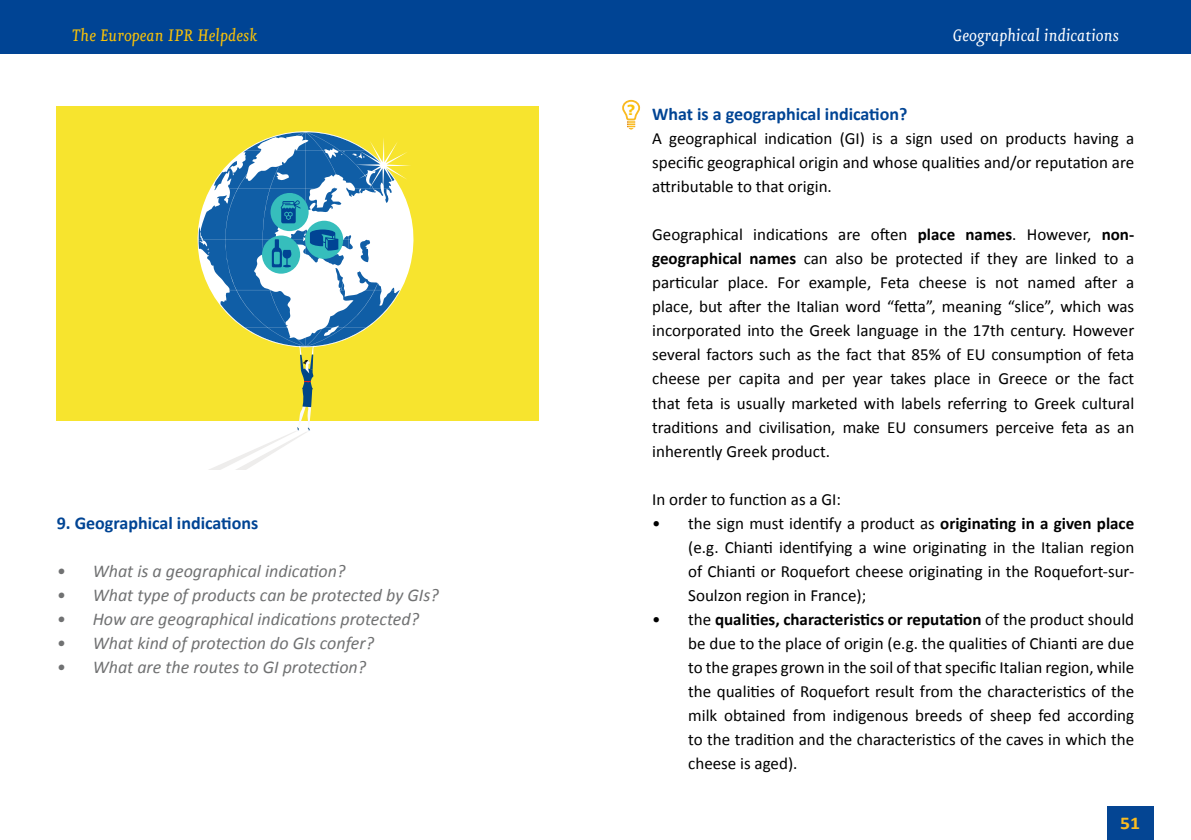
<style>
.page{position:relative;width:1191px;height:840px;background:#fff}
.page>*{position:absolute;margin:0;border:0;box-sizing:border-box;transform-origin:0 0}
.t1{font:italic 20px "Eureka";color:#fff}
.t2{font:italic 20px "Eureka";color:#fac207}
.t3{font:italic 18px "Calibri";color:#707172}
.t4{font:700 18px "Calibri";color:#004494}
.t5{font:700 18px "Calibri";color:#fabc20;scale:1.1 1}
.t6{font:17px/24px "Calibri";color:#000;text-align:justify}
.t7{font:700 14px "Verdana";color:#fac207}
.s1{font-weight:700}
</style>
<div class="page">
<div style="left:1107px;top:806px;width:47px;height:33px;background:#044593"></div>
<div style="left:0;top:0;width:1191px;height:54px;background:#004494"></div>
<div style="left:57px;top:106px;width:482px;height:314px;background:#f7e42e"></div>
<svg style="left:198px;top:132px;width:215px;height:214px"></svg>
<svg style="left:355px;top:137px;width:56px;height:56px"></svg>
<svg style="left:123px;top:345px;width:192px;height:124px"></svg>
<svg style="left:622px;top:99px;width:19px;height:30px"></svg>
<div style="left:305px;top:220px;width:38px;height:39px;background:#36bebc;border-radius:50%"></div>
<svg style="left:310px;top:229px;width:43px;height:21px"></svg>
<div style="left:262px;top:235px;width:38px;height:38px;background:#36bebc;border-radius:50%"></div>
<svg style="left:272px;top:239px;width:19px;height:28px"></svg>
<div style="left:270px;top:193px;width:39px;height:38px;background:#36bebc;border-radius:50%"></div>
<svg style="left:281px;top:200px;width:20px;height:23px"></svg>
<p class="t2" style="left:72px;top:27px;width:187px">The European IPR Helpdesk</p>
<p class="t1" style="left:953px;top:27px;width:168px">Geographical indications</p>
<p class="t4" style="left:57px;top:509px;width:203px">9. Geographical indications</p>
<p class="t3" style="left:57px;top:558px;width:290px">• What is a geographical indication?</p>
<p class="t3" style="left:57px;top:582px;width:383px">• What type of products can be protected by GIs?</p>
<p class="t3" style="left:57px;top:606px;width:364px">• How are geographical indications protected?</p>
<p class="t3" style="left:57px;top:630px;width:319px">• What kind of protection do GIs confer?</p>
<p class="t3" style="left:57px;top:654px;width:311px">• What are the routes to GI protection?</p>
<p class="t7" style="left:627px;top:100px;width:10px">?</p>
<p class="t4" style="left:652px;top:101px;width:257px">What is a geographical indication?</p>
<p class="t6" style="left:652px;top:126px;width:483px">A geographical indication (GI) is a sign used on products having a specific geographical origin and whose qualities and/or reputation are attributable to that origin.</p>
<p class="t6" style="left:652px;top:222px;width:483px">Geographical indications are often <span class="s1">place names</span>. However, <span class="s1">non&shy;geographical names</span> can also be protected if they are linked to a particular place. For example, Feta cheese is not named after a place, but after the Italian word “fetta”, meaning “slice”, which was incorporated into the Greek language in the 17th century. However several factors such as the fact that 85% of EU consumption of feta cheese per capita and per year takes place in Greece or the fact that feta is usually marketed with labels referring to Greek cultural traditions and civilisation, make EU consumers perceive feta as an inherently Greek product.</p>
<p class="t6" style="left:652px;top:486px;width:190px">In order to function as a GI:</p>
<p class="t6" style="left:688px;top:510px;width:447px;text-indent:-36px">• the sign must identify a product as <span class="s1">originating in a given place </span>(e.g. Chianti identifying a wine originating in the Italian region of Chianti or Roquefort cheese originating in the Roquefort-sur-Soulzon region in France);</p>
<p class="t6" style="left:688px;top:606px;width:447px;text-indent:-36px">• the <span class="s1">qualities, characteristics or reputation</span> of the product should be due to the place of origin (e.g. the qualities of Chianti are due to the grapes grown in the soil of that specific Italian region, while the qualities of Roquefort result from the characteristics of the milk obtained from indigenous breeds of sheep fed according to the tradition and the characteristics of the caves in which the cheese is aged).</p>
<p class="t5" style="left:1120px;top:809px;width:20px">51</p>
</div>
